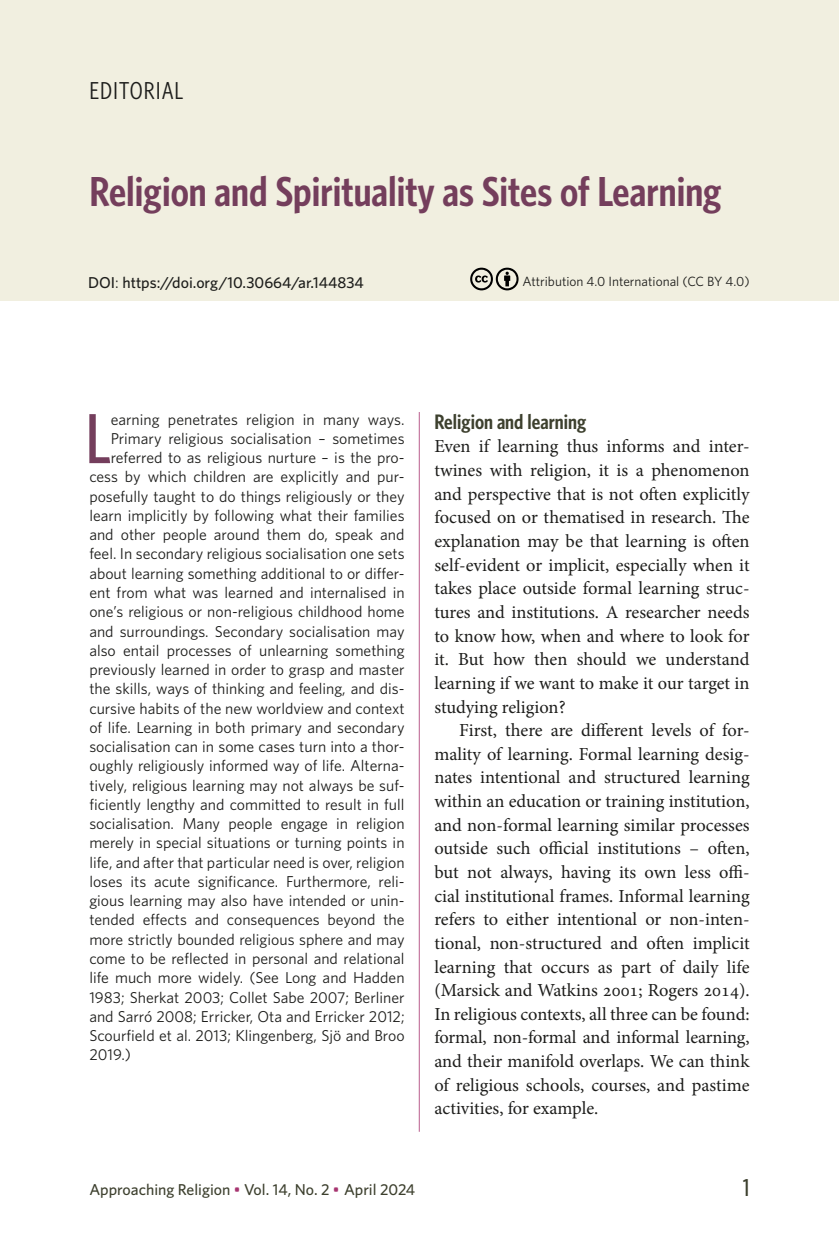
<style>
.page{position:relative;width:839px;height:1241px;background:#fff}
.page>*{position:absolute;margin:0;border:0;box-sizing:border-box;transform-origin:0 0}
.Ingressi{font:500 71.05px "Whitney Condensed";color:#743e5c}
.Artikkeli_otsikko{font:600 42px "Whitney Condensed";color:#743e5c}
.Kirjoittaja{font:24.5px "Whitney Condensed";letter-spacing:.04em;color:#1d1d1b}
.t1{font:500 24.5px "Whitney Condensed";color:#3d402e}
.Artikkelin_väliotsik{font:600 21px "Whitney Condensed";color:#3d402e}
.Leipis{font:18.38px/23.6px "Minion Pro";color:#1d1d1b;text-align:justify}
.Leipis_1__kpl{font:18.38px/23.6px "Minion Pro";letter-spacing:-.005em;color:#1d1d1b;text-align:justify}
.Ingressi-2{font:15.75px "Whitney";color:#1d1d1b}
.t2{font:500 15.75px "Whitney";color:#3d402e}
.t3{font:500 15.75px "Whitney";color:#1d1d1b}
.t4{font:13.3px "Whitney";color:#1d1d1b}
.s1{font-weight:400}
.s2{color:#a73570}
</style>
<div class="page">
<div style="left:0;top:0;width:838px;height:301px;background:#f1efe0"></div>
<hr style="left:419px;top:412px;width:1px;height:719px;background:#b95d8d">
<svg style="left:470px;top:267px;width:49px;height:24px"></svg>
<p class="Kirjoittaja" style="left:89px;top:76px;width:95px">EDITORIAL</p>
<h1 class="Artikkeli_otsikko" style="left:89px;top:165px;width:633px">Religion and Spirituality as Sites of Learning</h1>
<p class="t3" style="left:88px;top:272px;width:277px">DOI<span class="s1">:</span> https://doi.org/10.30664/ar.144834</p>
<p class="t4" style="left:522px;top:273px;width:229px">Attribution 4.0 International (CC BY 4.0)</p>
<p class="Ingressi" style="left:85px;top:394px;width:27px">L</p>
<p class="Ingressi-2" style="left:111px;top:408px;width:295px">earning penetrates religion in many ways.</p>
<p class="Ingressi-2" style="left:111px;top:428px;width:295px">Primary religious socialisation – sometimes</p>
<p class="Ingressi-2" style="left:111px;top:447px;width:295px">referred to as religious nurture – is the pro-</p>
<p class="Ingressi-2" style="left:89px;top:466px;width:317px">cess by which children are explicitly and pur-</p>
<p class="Ingressi-2" style="left:89px;top:485px;width:316px">posefully taught to do things religiously or they</p>
<p class="Ingressi-2" style="left:89px;top:505px;width:316px">learn implicitly by following what their families</p>
<p class="Ingressi-2" style="left:89px;top:524px;width:316px">and other people around them do, speak and</p>
<p class="Ingressi-2" style="left:89px;top:543px;width:316px">feel. In secondary religious socialisation one sets</p>
<p class="Ingressi-2" style="left:89px;top:562px;width:317px">about learning something additional to or differ-</p>
<p class="Ingressi-2" style="left:89px;top:582px;width:317px">ent from what was learned and internalised in</p>
<p class="Ingressi-2" style="left:89px;top:601px;width:317px">one’s religious or non-religious childhood home</p>
<p class="Ingressi-2" style="left:89px;top:620px;width:317px">and surroundings. Secondary socialisation may</p>
<p class="Ingressi-2" style="left:89px;top:639px;width:317px">also entail processes of unlearning something</p>
<p class="Ingressi-2" style="left:89px;top:659px;width:316px">previously learned in order to grasp and master</p>
<p class="Ingressi-2" style="left:89px;top:678px;width:317px">the skills, ways of thinking and feeling, and dis-</p>
<p class="Ingressi-2" style="left:89px;top:697px;width:317px">cursive habits of the new worldview and context</p>
<p class="Ingressi-2" style="left:89px;top:716px;width:316px">of life. Learning in both primary and secondary</p>
<p class="Ingressi-2" style="left:89px;top:736px;width:317px">socialisation can in some cases turn into a thor-</p>
<p class="Ingressi-2" style="left:89px;top:755px;width:317px">oughly religiously informed way of life. Alterna-</p>
<p class="Ingressi-2" style="left:89px;top:774px;width:317px">tively, religious learning may not always be suf-</p>
<p class="Ingressi-2" style="left:89px;top:793px;width:316px">ficiently lengthy and committed to result in full</p>
<p class="Ingressi-2" style="left:89px;top:813px;width:317px">socialisation. Many people engage in religion</p>
<p class="Ingressi-2" style="left:89px;top:832px;width:316px">merely in special situations or turning points in</p>
<p class="Ingressi-2" style="left:89px;top:851px;width:317px">life, and after that particular need is over, religion</p>
<p class="Ingressi-2" style="left:89px;top:870px;width:317px">loses its acute significance. Furthermore, reli-</p>
<p class="Ingressi-2" style="left:89px;top:890px;width:317px">gious learning may also have intended or unin-</p>
<p class="Ingressi-2" style="left:89px;top:909px;width:317px">tended effects and consequences beyond the</p>
<p class="Ingressi-2" style="left:89px;top:928px;width:317px">more strictly bounded religious sphere and may</p>
<p class="Ingressi-2" style="left:89px;top:947px;width:317px">come to be reflected in personal and relational</p>
<p class="Ingressi-2" style="left:89px;top:967px;width:316px">life much more widely. (See Long and Hadden</p>
<p class="Ingressi-2" style="left:89px;top:986px;width:317px">1983; Sherkat 2003; Collet Sabe 2007; Berliner</p>
<p class="Ingressi-2" style="left:89px;top:1005px;width:317px">and Sarró 2008; Erricker, Ota and Erricker 2012;</p>
<p class="Ingressi-2" style="left:89px;top:1024px;width:317px">Scourfield et al. 2013; Klingenberg, Sjö and Broo</p>
<p class="Ingressi-2" style="left:89px;top:1044px;width:43px">2019.)</p>
<h3 class="Artikkelin_väliotsik" style="left:434px;top:408px;width:153px">Religion and learning</h3>
<p class="Leipis_1__kpl" style="left:434px;top:435px;width:317px">Even if learning thus informs and inter&shy;twines with religion, it is a phenomenon and perspective that is not often explicitly focused on or thematised in research. The explanation may be that learning is often self-evident or implicit, especially when it takes place outside formal learning struc&shy;tures and institutions. A researcher needs to know how, when and where to look for it. But how then should we understand learning if we want to make it our target in studying religion?</p>
<p class="Leipis" style="left:434px;top:718px;width:317px;text-indent:25px">First, there are different levels of for&shy;mality of learning. Formal learning desig&shy;nates intentional and structured learning within an education or training institution, and non-formal learning similar processes outside such official institutions – often, but not always, having its own less offi&shy;cial institutional frames. Informal learning refers to either intentional or non-inten&shy;tional, non-structured and often implicit learning that occurs as part of daily life (Marsick and Watkins 2001; Rogers 2014).<br>In religious contexts, all three can be found: formal, non-formal and informal learning, and their manifold overlaps. We can think of religious schools, courses, and pastime activities, for example.</p>
<p class="t2" style="left:89px;top:1179px;width:327px">Approaching Religion <span class="s2">•</span> Vol. 14, No. 2 <span class="s2">•</span> April 2024</p>
<h3 class="t1" style="left:743px;top:1171px;width:8px">1</h3>
</div>
